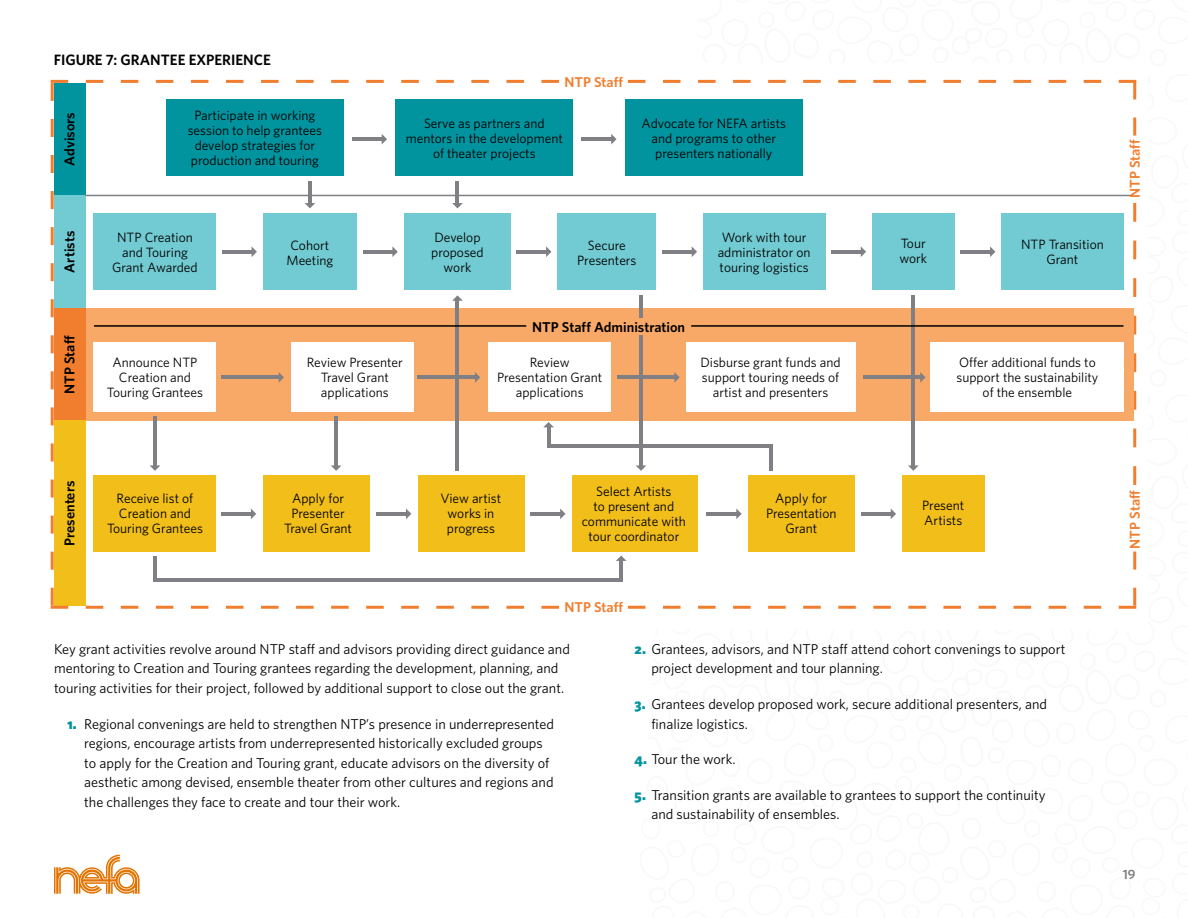
<style>
.page{position:relative;width:1188px;height:918px;background:#fff}
.page>*{position:absolute;margin:0;border:0;box-sizing:border-box;transform-origin:0 0}
.t1{font:600 15px "Whitney";color:#000}
.t2{font:14.25px/19.5px "Whitney";color:#000}
.t3{font:600 14.25px "Whitney";color:#000}
.t4{font:600 14.25px "Whitney";color:#f17e2f}
.t5{font:13.5px/15px "Whitney";color:#000;text-align:center}
.t6{font:600 13.5px "Whitney";color:#808084}
.s1{font-family:"Whitney Black SC";color:#01949f}
</style>
<div class="page">
<svg style="left:1133px;top:203px;width:3px;height:282px"></svg>
<div style="left:85px;top:308px;width:1049px;height:113px;background:#f9a967"></div>
<div style="left:489px;top:343px;width:122px;height:69px;background:#fff"></div>
<div style="left:686px;top:343px;width:169px;height:69px;background:#fff"></div>
<div style="left:930px;top:343px;width:194px;height:69px;background:#fff"></div>
<div style="left:558px;top:213px;width:98px;height:77px;background:#72cbd2"></div>
<div style="left:572px;top:475px;width:126px;height:77px;background:#f1be1a"></div>
<div style="left:703px;top:213px;width:122px;height:77px;background:#72cbd2"></div>
<div style="left:748px;top:475px;width:107px;height:77px;background:#f1be1a"></div>
<div style="left:872px;top:213px;width:83px;height:77px;background:#72cbd2"></div>
<div style="left:902px;top:475px;width:83px;height:77px;background:#f1be1a"></div>
<div style="left:1001px;top:213px;width:123px;height:77px;background:#72cbd2"></div>
<div style="left:396px;top:99px;width:177px;height:77px;background:#01949f"></div>
<div style="left:625px;top:99px;width:177px;height:77px;background:#01949f"></div>
<svg style="left:736px;top:509px;width:6px;height:10px"></svg>
<hr style="left:707px;top:512px;width:30px;height:3px;background:#808084">
<svg style="left:891px;top:509px;width:5px;height:10px"></svg>
<hr style="left:861px;top:512px;width:31px;height:3px;background:#808084">
<svg style="left:611px;top:134px;width:6px;height:11px"></svg>
<hr style="left:582px;top:138px;width:30px;height:3px;background:#808084">
<svg style="left:692px;top:247px;width:5px;height:10px"></svg>
<hr style="left:662px;top:250px;width:31px;height:3px;background:#808084">
<svg style="left:861px;top:247px;width:5px;height:10px"></svg>
<hr style="left:831px;top:250px;width:31px;height:3px;background:#808084">
<svg style="left:990px;top:246px;width:5px;height:11px"></svg>
<hr style="left:961px;top:250px;width:30px;height:3px;background:#808084">
<svg style="left:674px;top:372px;width:6px;height:11px"></svg>
<hr style="left:617px;top:376px;width:58px;height:3px;background:#808084">
<svg style="left:920px;top:372px;width:6px;height:11px"></svg>
<hr style="left:863px;top:376px;width:58px;height:3px;background:#808084">
<svg style="left:636px;top:465px;width:10px;height:6px"></svg>
<hr style="left:639px;top:295px;width:4px;height:171px;background:#808084">
<svg style="left:908px;top:465px;width:11px;height:6px"></svg>
<hr style="left:912px;top:295px;width:3px;height:171px;background:#808084">
<hr style="left:153px;top:578px;width:470px;height:3px;background:#808084">
<hr style="left:547px;top:445px;width:226px;height:3px;background:#808084">
<hr style="left:770px;top:445px;width:3px;height:26px;background:#808084">
<svg style="left:628px;top:80px;width:508px;height:56px"></svg>
<hr style="left:85px;top:195px;width:1047px;height:1px;background:#808084">
<hr style="left:691px;top:325px;width:433px;height:2px;background:#000">
<svg style="left:51px;top:80px;width:515px;height:529px"></svg>
<svg style="left:616px;top:552px;width:520px;height:57px"></svg>
<div style="left:548px;top:318px;width:140px;height:17px;background:#f9a967"></div>
<svg style="left:54px;top:855px;width:86px;height:39px"></svg>
<p class="t1" style="left:54px;top:51px;width:219px">FIGURE 7: GRANTEE EXPERIENCE</p>
<p class="t4" style="left:564px;top:73px;width:60px">NTP Staff</p>
<p class="t3" style="left:61px;top:166px;width:55px;rotate:-90deg">Advisors</p>
<p class="t5" style="left:188px;top:108px;width:136px">Participate in working session to help grantees develop strategies for production and touring</p>
<p class="t5" style="left:406px;top:115px;width:159px">Serve as partners and mentors in the development of theater projects</p>
<p class="t5" style="left:641px;top:115px;width:146px">Advocate for NEFA artists and programs to other presenters nationally</p>
<p class="t3" style="left:61px;top:273px;width:43px;rotate:-90deg">Artists</p>
<p class="t5" style="left:112px;top:229px;width:87px">NTP Creation and Touring<br>Grant Awarded</p>
<p class="t5" style="left:286px;top:237px;width:48px;text-align:left">Cohort<br>Meeting</p>
<p class="t5" style="left:431px;top:229px;width:54px">Develop proposed work</p>
<p class="t5" style="left:577px;top:237px;width:61px">Secure<br>Presenters</p>
<p class="t5" style="left:718px;top:229px;width:94px;text-align:left">Work with tour administrator on touring logistics</p>
<p class="t5" style="left:899px;top:236px;width:29px;text-align:left">Tour work</p>
<p class="t5" style="left:1021px;top:237px;width:84px">NTP Transition<br>Grant</p>
<p class="t3" style="left:61px;top:394px;width:60px;rotate:-90deg">NTP Staff</p>
<p class="t3" style="left:532px;top:318px;width:154px">NTP Staff Administration</p>
<p class="t5" style="left:107px;top:355px;width:97px">Announce NTP<br>Creation and<br>Touring Grantees</p>
<p class="t5" style="left:307px;top:355px;width:98px">Review Presenter<br>Travel Grant applications</p>
<p class="t5" style="left:497px;top:355px;width:107px">Review<br>Presentation Grant applications</p>
<p class="t5" style="left:700px;top:355px;width:142px">Disburse grant funds and support touring needs of artist and presenters</p>
<p class="t5" style="left:956px;top:355px;width:143px">Offer additional funds to support the sustainability of the ensemble</p>
<p class="t4" style="left:1126px;top:198px;width:60px;rotate:-90deg">NTP Staff</p>
<p class="t3" style="left:61px;top:546px;width:66px;rotate:-90deg">Presenters</p>
<p class="t5" style="left:107px;top:491px;width:97px">Receive list of<br>Creation and<br>Touring Grantees</p>
<p class="t5" style="left:284px;top:491px;width:70px">Apply for<br>Presenter<br>Travel Grant</p>
<p class="t5" style="left:441px;top:491px;width:62px">View artist works in progress</p>
<p class="t5" style="left:582px;top:484px;width:106px">Select Artists<br>to present and communicate with tour coordinator</p>
<p class="t5" style="left:766px;top:491px;width:72px">Apply for<br>Presentation<br>Grant</p>
<p class="t5" style="left:922px;top:497px;width:44px;text-align:left">Present<br>Artists</p>
<p class="t4" style="left:564px;top:599px;width:60px">NTP Staff</p>
<p class="t2" style="left:54px;top:639px;width:517px">Key grant activities revolve around NTP staff and advisors providing direct guidance and mentoring to Creation and Touring grantees regarding the development, planning, and touring activities for their project, followed by additional support to close out the grant.</p>
<p class="t2" style="left:84px;top:714px;width:471px;text-indent:-17px"><span class="s1">1.</span> Regional convenings are held to strengthen NTP’s presence in underrepresented regions, encourage artists from underrepresented historically excluded groups to apply for the Creation and Touring grant, educate advisors on the diversity of aesthetic among devised, ensemble theater from other cultures and regions and the challenges they face to create and tour their work.</p>
<p class="t2" style="left:651px;top:639px;width:416px;text-indent:-17px"><span class="s1">2.</span> Grantees, advisors, and NTP staff attend cohort convenings to support project development and tour planning.</p>
<p class="t2" style="left:651px;top:694px;width:397px;text-indent:-17px"><span class="s1">3.</span> Grantees develop proposed work, secure additional presenters, and finalize logistics.</p>
<p class="t2" style="left:635px;top:749px;width:102px"><span class="s1">4.</span> Tour the work.</p>
<p class="t2" style="left:651px;top:785px;width:396px;text-indent:-17px"><span class="s1">5.</span> Transition grants are available to grantees to support the continuity and sustainability of ensembles.</p>
<p class="t4" style="left:1126px;top:549px;width:60px;rotate:-90deg">NTP Staff</p>
<p class="t6" style="left:1123px;top:866px;width:14px">19</p>
</div>
